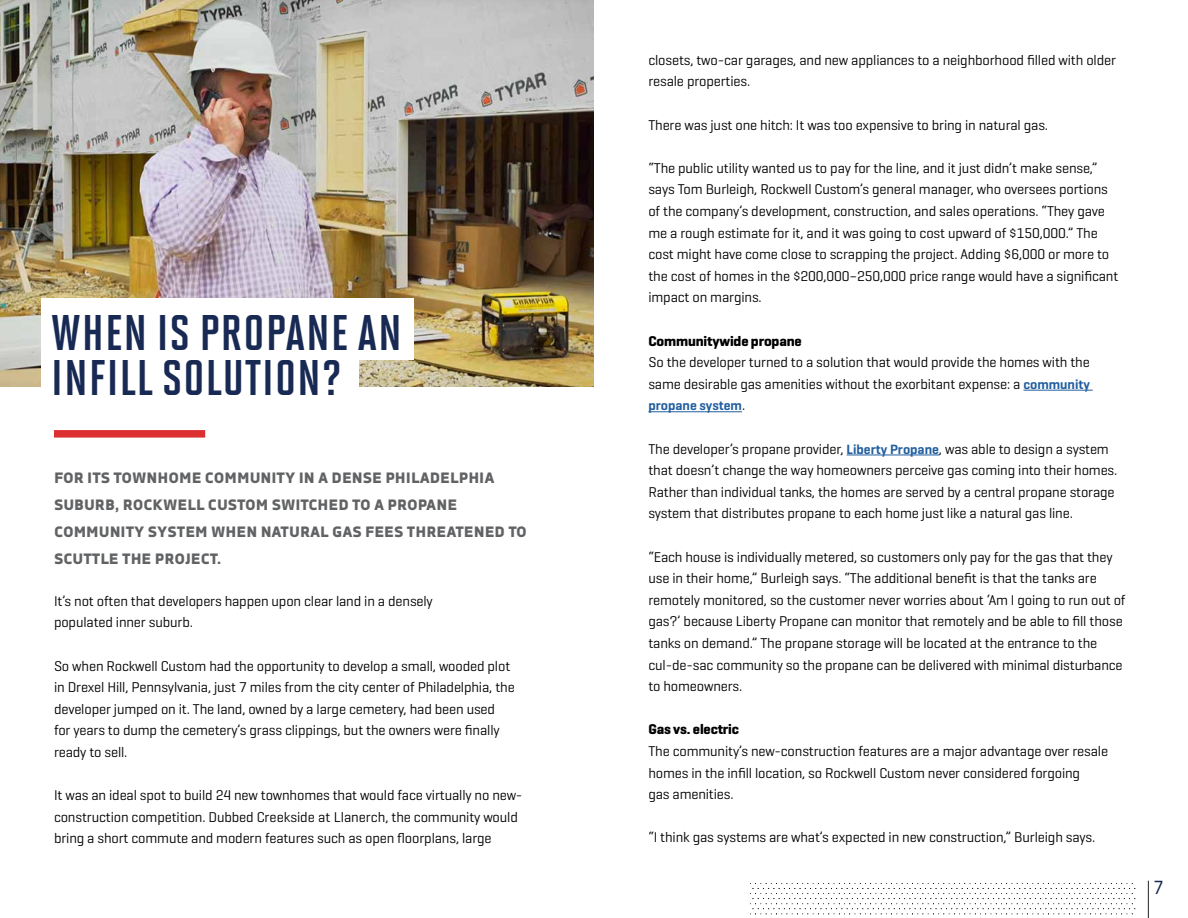
<style>
.page{position:relative;width:1188px;height:918px;background:#fff}
.page>*{position:absolute;margin:0;border:0;box-sizing:border-box;transform-origin:0 0}
.t1{font:700 49.95px "Solano Gothic MVB";letter-spacing:.02em;color:#182a54}
.t2{font:18.9px "Decima Nova Pro";color:#182a54}
.t3{font:800 15px/27px "Decima Nova Pro";color:#616264}
.t4{font:14.4px/21.6px "Geogrotesque";letter-spacing:-.01em;color:#000}
.t5{font:700 14.4px "Geogrotesque";letter-spacing:-.01em;color:#000}
.t6{font:600 13.65px "Geogrotesque";color:#215e9f}
.s1{font-weight:600;font-size:13.65px;color:#215e9f}
.s2{font-weight:400;font-size:14.4px;color:#000}
</style>
<div class="page">
<hr style="left:1148px;top:881px;width:1px;height:37px;background:#222223">
<hr style="left:1023px;top:390px;width:70px;height:1px;background:#215e9f">
<hr style="left:648px;top:411px;width:94px;height:1px;background:#215e9f">
<hr style="left:847px;top:455px;width:92px;height:1px;background:#215e9f">
<div style="left:54px;top:430px;width:151px;height:8px;background:#db2f32"></div>
<img style="left:0;top:0;width:594px;height:387px">
<svg style="left:750px;top:883px;width:385px;height:31px"></svg>
<div style="left:41px;top:299px;width:373px;height:61px;background:#fff"></div>
<div style="left:41px;top:353px;width:318px;height:52px;background:#fff"></div>
<p class="t1" style="left:51px;top:305px;width:352px">WHEN IS PROPANE AN</p>
<p class="t1" style="left:51px;top:350px;width:292px">INFILL SOLUTION?</p>
<p class="t3" style="left:54px;top:465px;width:474px">FOR ITS TOWNHOME COMMUNITY IN A DENSE PHILADELPHIA SUBURB, ROCKWELL CUSTOM SWITCHED TO A PROPANE COMMUNITY SYSTEM WHEN NATURAL GAS FEES THREATENED TO SCUTTLE THE PROJECT.</p>
<p class="t4" style="left:54px;top:590px;width:380px">It’s not often that developers happen upon clear land in a densely populated inner suburb.</p>
<p class="t4" style="left:54px;top:654px;width:462px">So when Rockwell Custom had the opportunity to develop a small, wooded plot in Drexel Hill, Pennsylvania, just 7 miles from the city center of Philadelphia, the developer jumped on it. The land, owned by a large cemetery, had been used for years to dump the cemetery’s grass clippings, but the owners were finally ready to sell.</p>
<p class="t4" style="left:54px;top:784px;width:470px">It was an ideal spot to build 24 new townhomes that would face virtually no new&shy;construction competition. Dubbed Creekside at Llanerch, the community would bring a short commute and modern features such as open floorplans, large</p>
<p class="t4" style="left:648px;top:49px;width:469px">closets, two-car garages, and new appliances to a neighborhood filled with older resale properties.</p>
<p class="t4" style="left:648px;top:113px;width:401px">There was just one hitch: It was too expensive to bring in natural gas.</p>
<p class="t4" style="left:648px;top:157px;width:472px">“The public utility wanted us to pay for the line, and it just didn’t make sense,” says Tom Burleigh, Rockwell Custom’s general manager, who oversees portions of the company’s development, construction, and sales operations. “They gave me a rough estimate for it, and it was going to cost upward of $150,000.” The cost might have come close to scrapping the project. Adding $6,000 or more to the cost of homes in the $200,000–250,000 price range would have a significant impact on margins.</p>
<p class="t5" style="left:648px;top:332px;width:155px">Communitywide propane</p>
<p class="t4" style="left:648px;top:351px;width:443px">So the developer turned to a solution that would provide the homes with the same desirable gas amenities without the exorbitant expense: a <span class="s1">community</span></p>
<p class="t6" style="left:648px;top:397px;width:98px">propane system<span class="s2">.</span></p>
<p class="t4" style="left:648px;top:437px;width:470px">The developer’s propane provider, <span class="s1">Liberty Propane</span>, was able to design a system that doesn’t change the way homeowners perceive gas coming into their homes.<br>Rather than individual tanks, the homes are served by a central propane storage system that distributes propane to each home just like a natural gas line.</p>
<p class="t4" style="left:648px;top:545px;width:479px">“Each house is individually metered, so customers only pay for the gas that they use in their home,” Burleigh says. “The additional benefit is that the tanks are remotely monitored, so the customer never worries about ‘Am I going to run out of gas?’ because Liberty Propane can monitor that remotely and be able to fill those tanks on demand.” The propane storage will be located at the entrance to the cul-de-sac community so the propane can be delivered with minimal disturbance to homeowners.</p>
<p class="t5" style="left:648px;top:721px;width:92px">Gas vs. electric</p>
<p class="t4" style="left:648px;top:740px;width:461px">The community’s new-construction features are a major advantage over resale homes in the infill location, so Rockwell Custom never considered forgoing<br>gas amenities.</p>
<p class="t4" style="left:648px;top:826px;width:448px">“I think gas systems are what’s expected in new construction,” Burleigh says.</p>
<h2 class="t2" style="left:1153px;top:877px;width:12px">7</h2>
</div>
